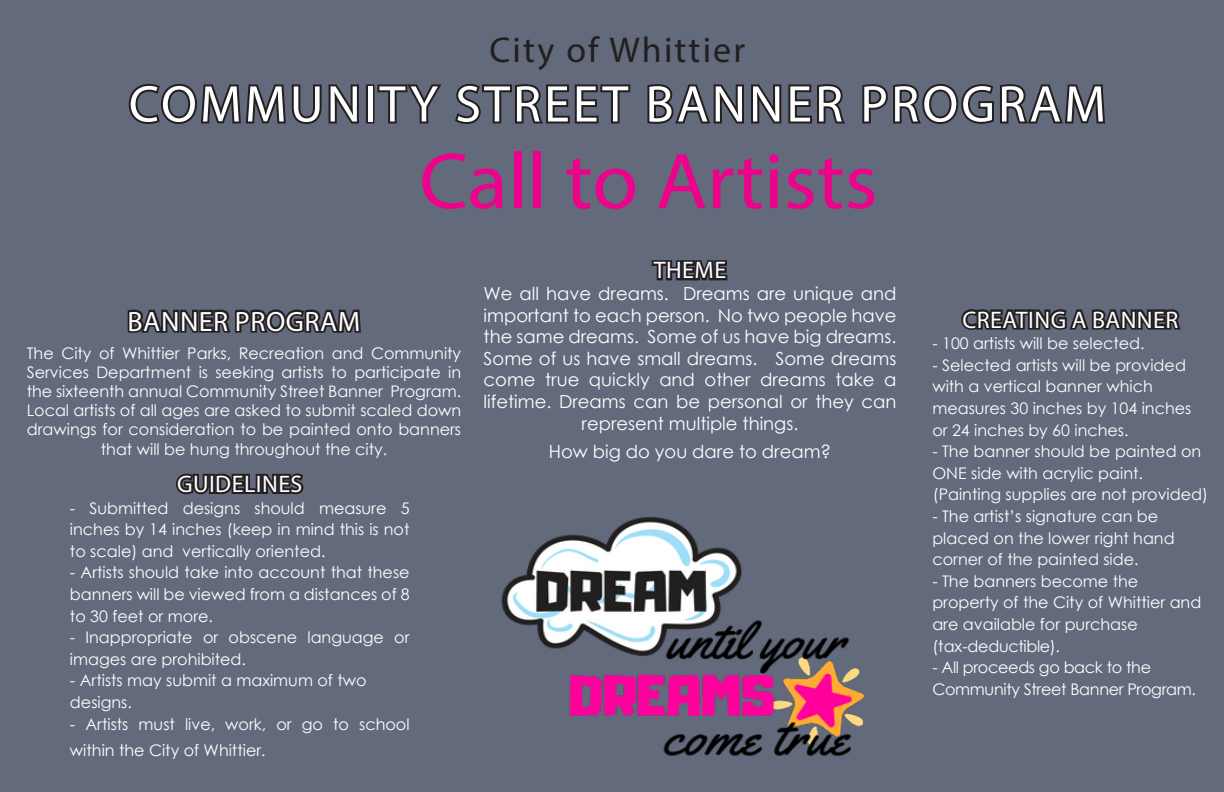
<style>
.page{position:relative;width:1224px;height:792px;background:#626a7b}
.page>*{position:absolute;margin:0;border:0;box-sizing:border-box;transform-origin:0 0}
.t1{font:80px "Myriad Pro";color:#ed028c;scale:1.05 1}
.t2{font:52px "Myriad Pro";letter-spacing:.06em;color:#fff}
.t3{font:36px "Myriad Pro";letter-spacing:.06em;color:#231f20}
.t4{font:28px "Myriad Pro";letter-spacing:.02em;color:#fff}
.t5{font:24px "Myriad Pro";letter-spacing:.02em;color:#fff}
.t6{font:18px/21.6px "Century Gothic";color:#fff;text-align:center}
.t7{font:16px/21.6px "Century Gothic";color:#fff}
.t8{font:16px/21.6px "Century Gothic";letter-spacing:-.02em;color:#fff}
</style>
<div class="page">
<svg style="left:128px;top:84px;width:231px;height:40px"></svg>
<div style="left:366px;top:84px;width:8px;height:40px;border:4px solid #231f20"></div>
<svg style="left:377px;top:84px;width:65px;height:40px"></svg>
<svg style="left:455px;top:83px;width:176px;height:41px"></svg>
<svg style="left:647px;top:84px;width:198px;height:40px"></svg>
<svg style="left:862px;top:83px;width:243px;height:41px"></svg>
<svg style="left:127px;top:309px;width:234px;height:24px"></svg>
<svg style="left:176px;top:473px;width:128px;height:22px"></svg>
<img style="left:501px;top:517px;width:364px;height:239px">
<svg style="left:961px;top:309px;width:220px;height:21px"></svg>
<svg style="left:651px;top:260px;width:77px;height:21px"></svg>
<p class="t3" style="left:490px;top:27px;width:257px">City of Whittier</p>
<p class="t2" style="left:129px;top:72px;width:979px">COMMUNITY STREET BANNER PROGRAM</p>
<p class="t1" style="left:419px;top:132px;width:438px">Call to Artists</p>
<p class="t4" style="left:128px;top:304px;width:234px">BANNER PROGRAM</p>
<p class="t7" style="left:27px;top:343px;width:436px;line-height:19.2px;text-align:center">The City of Whittier Parks, Recreation and Community Services Department is seeking artists to participate in the sixteenth annual Community Street Banner Program.<br>Local artists of all ages are asked to submit scaled down drawings for consideration to be painted onto banners that will be hung throughout the city.</p>
<p class="t5" style="left:177px;top:469px;width:127px">GUIDELINES</p>
<p class="t7" style="left:70px;top:497px;width:341px;text-align:justify">- Submitted designs should measure 5 inches by 14 inches (keep in mind this is not to scale) and vertically oriented.</p>
<p class="t7" style="left:70px;top:562px;width:341px;text-align:justify">- Artists should take into account that these banners will be viewed from a distances of 8 to 30 feet or more.</p>
<p class="t7" style="left:70px;top:626px;width:341px">- Inappropriate or obscene language or images are prohibited.</p>
<p class="t7" style="left:70px;top:670px;width:298px">- Artists may submit a maximum of two</p>
<p class="t7" style="left:70px;top:691px;width:63px">designs.</p>
<p class="t7" style="left:70px;top:711px;width:341px;line-height:26px">- Artists must live, work, or go to school within the City of Whittier.</p>
<p class="t5" style="left:654px;top:256px;width:74px">THEME</p>
<p class="t6" style="left:484px;top:282px;width:414px">We all have dreams. Dreams are unique and important to each person. No two people have the same dreams. Some of us have big dreams.<br>Some of us have small dreams. Some dreams come true quickly and other dreams take a lifetime. Dreams can be personal or they can represent multiple things.</p>
<p class="t6" style="left:549px;top:441px;width:284px">How big do you dare to dream?</p>
<p class="t5" style="left:962px;top:305px;width:218px">CREATING A BANNER</p>
<p class="t7" style="left:932px;top:332px;width:214px">- 100 artists will be selected.</p>
<p class="t7" style="left:932px;top:354px;width:261px">- Selected artists will be provided with a vertical banner which measures 30 inches by 104 inches or 24 inches by 60 inches.</p>
<p class="t7" style="left:932px;top:440px;width:270px">- The banner should be painted on<br>ONE side with acrylic paint.</p>
<p class="t7" style="left:933px;top:484px;width:277px">(Painting supplies are not provided)</p>
<p class="t7" style="left:932px;top:505px;width:244px">- The artist’s signature can be placed on the lower right hand corner of the painted side.</p>
<p class="t7" style="left:932px;top:570px;width:270px">- The banners become the property of the City of Whittier and are available for purchase</p>
<p class="t8" style="left:932px;top:635px;width:129px">(tax-deductible).</p>
<p class="t8" style="left:932px;top:656px;width:265px">- All proceeds go back to the<br>Community Street Banner Program.</p>
</div>
